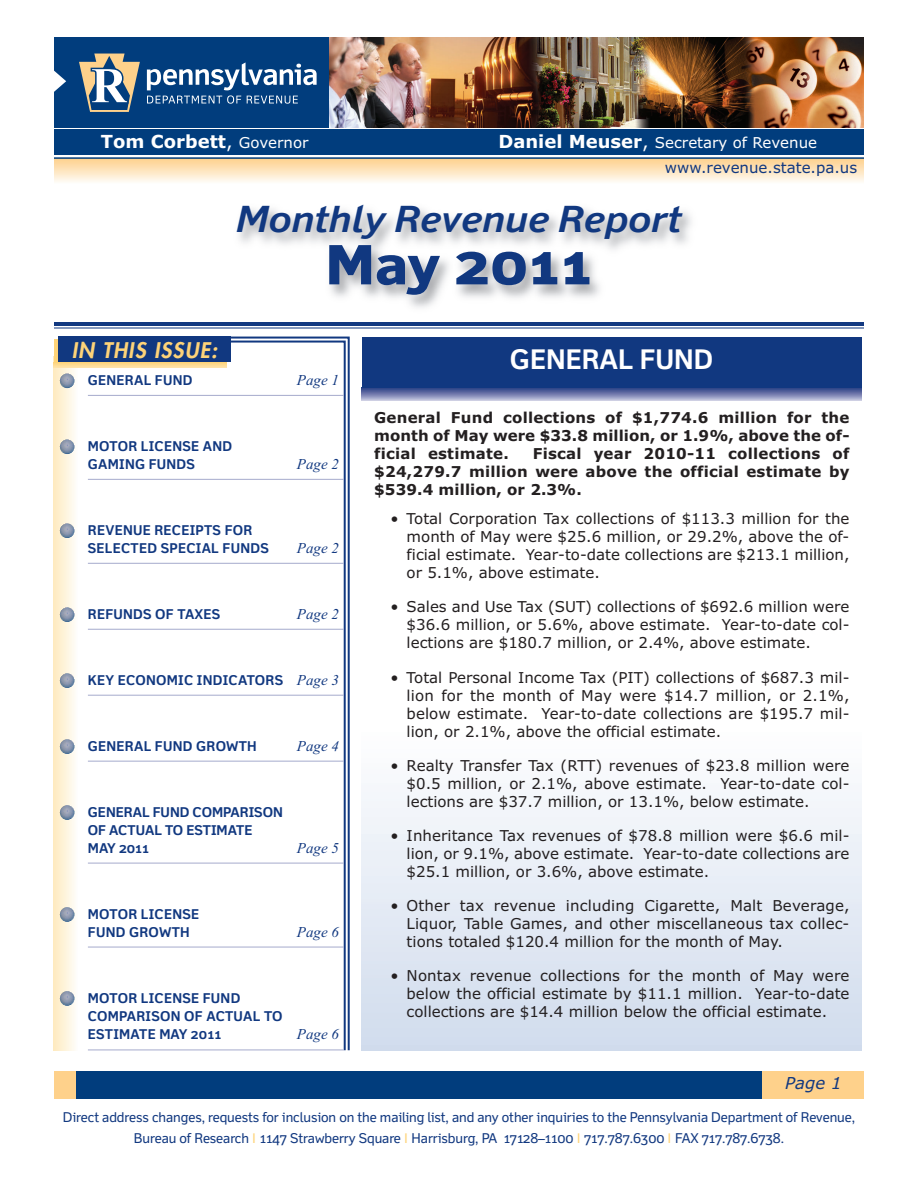
<style>
.page{position:relative;width:918px;height:1188px;background:#fff}
.page>*{position:absolute;margin:0;border:0;box-sizing:border-box;transform-origin:0 0}
.t1{font:800 54px "Felbridge Std";color:#113880;scale:1.1 1}
.t2{font:italic 700 36px "Felbridge Std";color:#113880;scale:1.1 1}
.t3{font:700 27px "Felbridge Std";color:#fff}
.t4{font:italic 800 21px "Futura";color:#fed378}
.t5{font:700 18px "Verdana";color:#fff}
.t6{font:italic 16.5px "Verdana";color:#113880}
.t7{font:15px/18px "Verdana";color:#231f20;text-align:justify}
.t8{font:700 15px/18px "Verdana";letter-spacing:.015em;color:#231f20;text-align:justify}
.t9{font:italic 15px "Times New Roman";color:#113880}
.t10{font:15px "Verdana";color:#fff}
.t11{font:15px "Verdana";color:#113880}
.t12{font:13.5px/21px "Felbridge Std";letter-spacing:-.005em;color:#113880;text-align:center}
.t13{font:700 13.5px/18px "Felbridge Std";letter-spacing:.02em;color:#113880}
.t14{font:700 13.5px/18px "Felbridge Std";color:#113880}
.s1{font-weight:400}
.s2{font-weight:400;font-size:15px}
.s3{font-weight:700;font-size:18px}
.s4{font-size:18px}
.s5{font-family:"Times New Roman";font-weight:400;font-style:italic;font-size:15px}
.s6{font-family:"Arial";color:#fed378}
</style>
<div class="page">
<div style="left:54px;top:38px;width:810px;height:90px;background:#013d7d"></div>
<svg style="left:147px;top:62px;width:170px;height:42px"></svg>
<svg style="left:79px;top:54px;width:61px;height:58px"></svg>
<svg style="left:54px;top:71px;width:12px;height:21px"></svg>
<div style="left:54px;top:129px;width:810px;height:26px;background:#013d7d"></div>
<svg style="left:54px;top:159px;width:810px;height:23px;background:#fee5bf"></svg>
<hr style="left:54px;top:157px;width:810px;height:2px;background:#013d7d">
<img style="left:330px;top:38px;width:534px;height:90px">
<hr style="left:54px;top:328px;width:810px;height:1px;background:#113880">
<div style="left:54px;top:1071px;width:810px;height:28px;background:#fed18b"></div>
<div style="left:76px;top:1071px;width:685px;height:28px;background:#013d7d"></div>
<img style="left:54px;top:368px;width:21px;height:682px">
<div style="left:54px;top:363px;width:173px;height:5px;background:#ffdd97"></div>
<div style="left:54px;top:340px;width:173px;height:23px;background:#fed378"></div>
<div style="left:58px;top:337px;width:173px;height:25px;background:#113880"></div>
<svg style="left:227px;top:336px;width:123px;height:715px;background:#667fad"></svg>
<svg style="left:227px;top:340px;width:120px;height:711px"></svg>
<img style="left:54px;top:208px;width:810px;height:115px">
<hr style="left:54px;top:323px;width:810px;height:3px;background:#123981">
<hr style="left:88px;top:395px;width:256px;height:1px;background:#a5aacc">
<hr style="left:88px;top:479px;width:256px;height:1px;background:#a5aacc">
<hr style="left:88px;top:563px;width:256px;height:1px;background:#a5aacc">
<hr style="left:88px;top:629px;width:256px;height:1px;background:#a5aacc">
<hr style="left:88px;top:695px;width:256px;height:1px;background:#a5aacc">
<hr style="left:88px;top:761px;width:256px;height:1px;background:#a5aacc">
<hr style="left:88px;top:863px;width:256px;height:1px;background:#a5aacc">
<hr style="left:88px;top:947px;width:256px;height:1px;background:#a5aacc">
<hr style="left:88px;top:1050px;width:256px;height:1px;background:#a5aacc">
<svg style="left:60px;top:991px;width:14px;height:15px"></svg>
<svg style="left:60px;top:907px;width:14px;height:15px"></svg>
<svg style="left:60px;top:805px;width:14px;height:15px"></svg>
<svg style="left:60px;top:739px;width:14px;height:15px"></svg>
<svg style="left:60px;top:673px;width:14px;height:15px"></svg>
<svg style="left:60px;top:607px;width:14px;height:15px"></svg>
<svg style="left:60px;top:523px;width:14px;height:15px"></svg>
<svg style="left:60px;top:439px;width:14px;height:15px"></svg>
<svg style="left:60px;top:373px;width:14px;height:15px"></svg>
<svg style="left:362px;top:388px;width:499px;height:13px;background:#7a83b2"></svg>
<div style="left:362px;top:338px;width:499px;height:50px;background:#113880"></div>
<div style="left:362px;top:731px;width:499px;height:319px;background:linear-gradient(to bottom,#fdfefe,#d0dbed)"></div>
<p class="t5" style="left:101px;top:135px;width:209px">Tom Corbett<span class="s1">,</span> <span class="s2">Governor</span></p>
<p class="t10" style="left:498px;top:137px;width:320px"><span class="s3">Daniel Meuser</span><span class="s4">,</span> Secretary of Revenue</p>
<p class="t11" style="left:665px;top:162px;width:194px">www.revenue.state.pa.us</p>
<h3 class="t4" style="left:72px;top:340px;width:151px">IN THIS ISSUE:</h3>
<h2 class="t2" style="left:236px;top:198px;width:407px">Monthly Revenue Report</h2>
<h1 class="t1" style="left:326px;top:234px;width:244px">May 2011</h1>
<h3 class="t3" style="left:510px;top:344px;width:205px">GENERAL FUND</h3>
<p class="t13" style="left:88px;top:371px;width:106px">GENERAL FUND</p>
<p class="t9" style="left:297px;top:371px;width:44px">Page 1</p>
<p class="t13" style="left:88px;top:437px;width:146px">MOTOR LICENSE AND<br>GAMING FUNDS</p>
<p class="t13" style="left:88px;top:521px;width:182px">REVENUE RECEIPTS FOR<br>SELECTED SPECIAL FUNDS</p>
<p class="t9" style="left:297px;top:455px;width:44px">Page 2</p>
<p class="t9" style="left:297px;top:539px;width:44px">Page 2</p>
<p class="t13" style="left:88px;top:605px;width:134px">REFUNDS OF TAXES</p>
<p class="t9" style="left:297px;top:605px;width:44px">Page 2</p>
<p class="t13" style="left:88px;top:671px;width:253px">KEY ECONOMIC INDICATORS <span class="s5">Page 3</span></p>
<p class="t13" style="left:88px;top:737px;width:170px">GENERAL FUND GROWTH</p>
<p class="t9" style="left:297px;top:737px;width:44px">Page 4</p>
<p class="t14" style="left:88px;top:803px;width:197px">GENERAL FUND COMPARISON<br>OF ACTUAL TO ESTIMATE<br>MAY 2011</p>
<p class="t9" style="left:297px;top:839px;width:44px">Page 5</p>
<p class="t13" style="left:88px;top:905px;width:113px">MOTOR LICENSE<br>FUND GROWTH</p>
<p class="t9" style="left:297px;top:923px;width:44px">Page 6</p>
<p class="t13" style="left:88px;top:989px;width:196px">MOTOR LICENSE FUND<br>COMPARISON OF ACTUAL TO<br>ESTIMATE MAY 2011</p>
<p class="t9" style="left:297px;top:1025px;width:44px">Page 6</p>
<p class="t8" style="left:374px;top:410px;width:477px">General Fund collections of $1,774.6 million for the month of May were $33.8 million, or 1.9%, above the of&shy;ficial estimate.</p>
<p class="t8" style="left:374px;top:446px;width:477px;text-indent:158px">Fiscal year 2010-11 collections of $24,279.7 million were above the official estimate by $539.4 million, or 2.3%.</p>
<p class="t7" style="left:407px;top:511px;width:444px;text-indent:-16px">• Total Corporation Tax collections of $113.3 million for the month of May were $25.6 million, or 29.2%, above the of&shy;ficial estimate. Year-to-date collections are $213.1 million, or 5.1%, above estimate.</p>
<p class="t7" style="left:407px;top:599px;width:444px;text-indent:-16px">• Sales and Use Tax (SUT) collections of $692.6 million were $36.6 million, or 5.6%, above estimate. Year-to-date col&shy;lections are $180.7 million, or 2.4%, above estimate.</p>
<p class="t7" style="left:407px;top:670px;width:444px;text-indent:-16px">• Total Personal Income Tax (PIT) collections of $687.3 mil&shy;lion for the month of May were $14.7 million, or 2.1%, below estimate. Year-to-date collections are $195.7 mil&shy;lion, or 2.1%, above the official estimate.</p>
<p class="t7" style="left:407px;top:758px;width:444px;text-indent:-16px">• Realty Transfer Tax (RTT) revenues of $23.8 million were $0.5 million, or 2.1%, above estimate. Year-to-date col&shy;lections are $37.7 million, or 13.1%, below estimate.</p>
<p class="t7" style="left:407px;top:828px;width:444px;text-indent:-16px">• Inheritance Tax revenues of $78.8 million were $6.6 mil&shy;lion, or 9.1%, above estimate. Year-to-date collections are $25.1 million, or 3.6%, above estimate.</p>
<p class="t7" style="left:407px;top:898px;width:444px;text-indent:-16px">• Other tax revenue including Cigarette, Malt Beverage, Liquor, Table Games, and other miscellaneous tax collec&shy;tions totaled $120.4 million for the month of May.</p>
<p class="t7" style="left:407px;top:968px;width:444px;text-indent:-16px">• Nontax revenue collections for the month of May were below the official estimate by $11.1 million. Year-to-date collections are $14.4 million below the official estimate.</p>
<p class="t6" style="left:785px;top:1073px;width:58px">Page 1</p>
<p class="t12" style="left:63px;top:1108px;width:794px">Direct address changes, requests for inclusion on the mailing list, and any other inquiries to the Pennsylvania Department of Revenue,<br>Bureau of Research <span class="s6">I</span> 1147 Strawberry Square <span class="s6">I</span> Harrisburg, PA 17128–1100 <span class="s6">I</span> 717.787.6300 <span class="s6">I</span> FAX 717.787.6738.</p>
</div>
